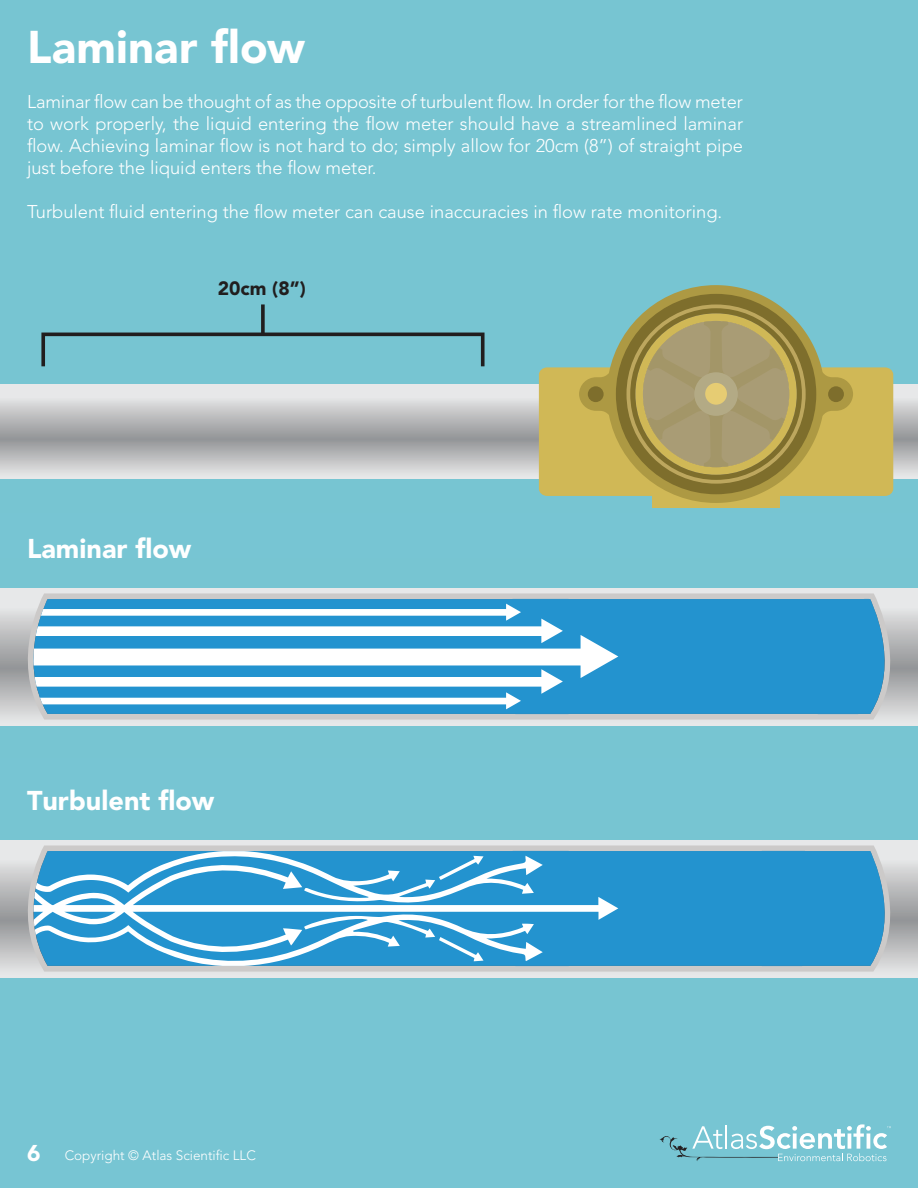
<style>
.page{position:relative;width:918px;height:1188px;background:#77c5d3}
.page>*{position:absolute;margin:0;border:0;box-sizing:border-box;transform-origin:0 0}
.t1{font:900 45.45px "Avenir";letter-spacing:.005em;color:#fff}
.t2{font:900 27px "Avenir";color:#fff}
.t3{font:900 19.2px "Avenir";color:#211e1e}
.t4{font:300 18.3px/22px "Avenir";color:#fff;text-align:justify}
.t5{font:300 13.5px "Avenir";color:#fff}
.s1{font-weight:900;font-size:22.65px}
</style>
<div class="page">
<svg style="left:0;top:385px;width:918px;height:93px;background:#c2c3c4"></svg>
<div style="left:41px;top:333px;width:444px;height:35px;border:4px solid #211e1e"></div>
<svg style="left:261px;top:304px;width:4px;height:30px"></svg>
<div style="left:539px;top:367px;width:354px;height:129px;background:#d0b856"></div>
<div style="left:652px;top:490px;width:128px;height:18px;background:#d0b856"></div>
<svg style="left:579px;top:285px;width:274px;height:218px"></svg>
<div style="left:616px;top:294px;width:200px;height:200px;background:#7e6e2c;border-radius:50%"></div>
<svg style="left:627px;top:304px;width:179px;height:180px"></svg>
<div style="left:630px;top:308px;width:172px;height:172px;background:#7e6e2c;border-radius:50%"></div>
<div style="left:828px;top:386px;width:16px;height:16px;background:#7e6e2c;border-radius:50%"></div>
<div style="left:588px;top:386px;width:16px;height:16px;background:#7e6e2c;border-radius:50%"></div>
<svg style="left:635px;top:313px;width:162px;height:162px"></svg>
<svg style="left:643px;top:321px;width:146px;height:146px;background:#a99c72"></svg>
<svg style="left:1px;top:589px;width:917px;height:136px;background:#c2c3c4"></svg>
<svg style="left:16px;top:588px;width:886px;height:137px;background:#d9d9d9"></svg>
<svg style="left:16px;top:599px;width:886px;height:115px;background:#3598cd"></svg>
<svg style="left:33px;top:604px;width:585px;height:105px;background:#86c3e3"></svg>
<svg style="left:1px;top:841px;width:917px;height:136px;background:#c2c3c5"></svg>
<svg style="left:16px;top:840px;width:886px;height:137px;background:#d9d9d9"></svg>
<svg style="left:16px;top:851px;width:887px;height:115px;background:#3799cd"></svg>
<svg style="left:36px;top:851px;width:507px;height:9px;background:#42a1d4"></svg>
<svg style="left:34px;top:860px;width:584px;height:97px;background:#60b0db"></svg>
<svg style="left:35px;top:912px;width:508px;height:54px;background:#51a9d8"></svg>
<svg style="left:660px;top:1124px;width:231px;height:37px"></svg>
<p class="t1" style="left:27px;top:20px;width:279px">Laminar flow</p>
<p class="t4" style="left:27px;top:90px;width:718px">Laminar flow can be thought of as the opposite of turbulent flow. In order for the flow meter to work properly, the liquid entering the flow meter should have a streamlined laminar flow. Achieving laminar flow is not hard to do; simply allow for 20cm (8”) of straight pipe just before the liquid enters the flow meter.</p>
<p class="t4" style="left:27px;top:200px;width:697px">Turbulent fluid entering the flow meter can cause inaccuracies in flow rate monitoring.</p>
<p class="t3" style="left:218px;top:277px;width:89px">20cm (8”)</p>
<p class="t2" style="left:27px;top:532px;width:166px">Laminar flow</p>
<p class="t2" style="left:27px;top:784px;width:189px">Turbulent flow</p>
<p class="t5" style="left:27px;top:1148px;width:230px"><span class="s1">6</span> Copyright © Atlas Scientific LLC</p>
</div>
